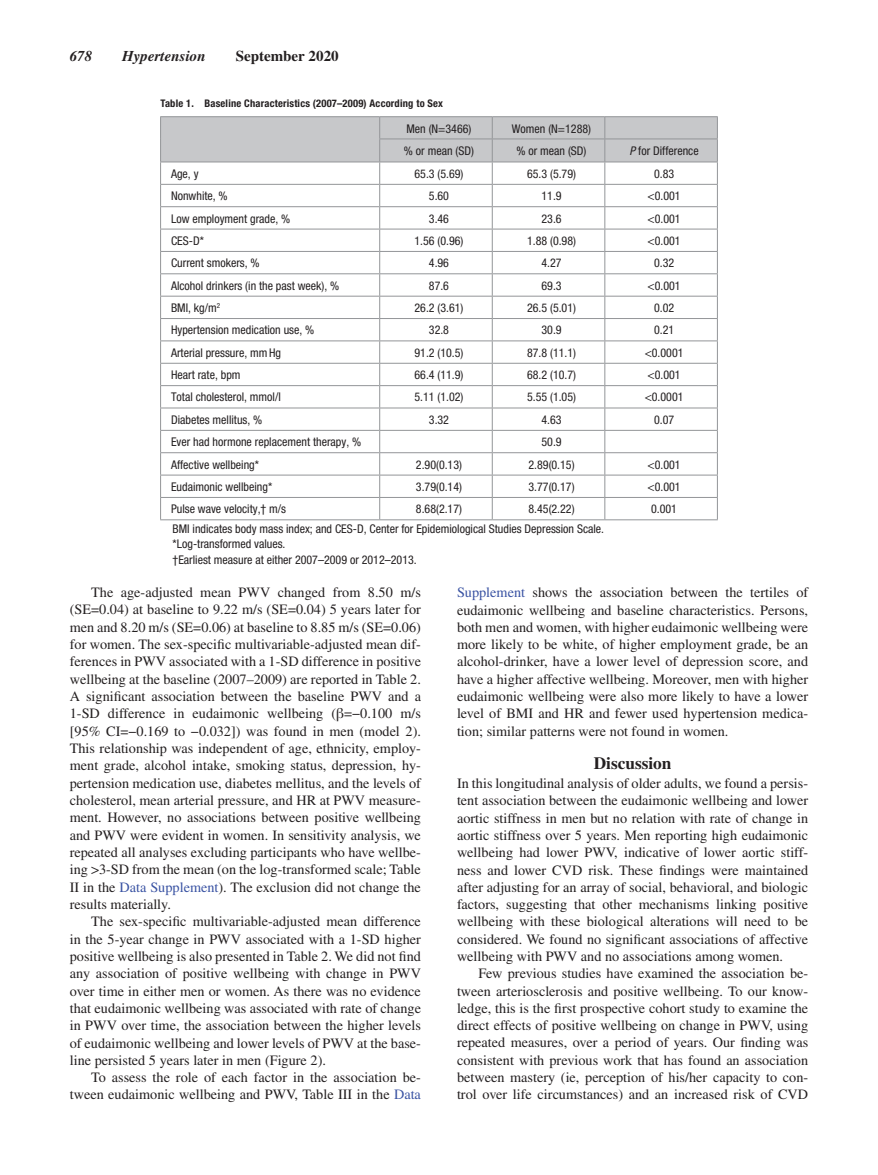
<style>
.page{position:relative;width:878px;height:1175px;background:#fff}
.page>*{position:absolute;margin:0;border:0;box-sizing:border-box;transform-origin:0 0}
.t1{font:700 17.25px "Times";color:#231f20}
.t2{font:italic 700 15px "Times";color:#231f20}
.t3{font:700 15px "Times";color:#231f20}
.t4{font:14.25px/17.2px "Times";color:#231f20;text-align:justify}
.t5{font:condensed 12px/15px "Helvetica Neue";color:#231f20}
.t6{font:700 condensed 10.5px "Helvetica Neue";letter-spacing:.02em;color:#231f20}
.s1{font-style:italic}
.s2{font-family:"Gandhari Unicode"}
.s3{color:#3a53a3}
</style>
<div class="page">
<hr style="left:380px;top:116px;width:112px;height:1px;background:#939598">
<hr style="left:492px;top:116px;width:113px;height:1px;background:#939598">
<hr style="left:605px;top:116px;width:112px;height:1px;background:#939598">
<hr style="left:160px;top:519px;width:220px;height:1px;background:#939598">
<hr style="left:380px;top:519px;width:112px;height:1px;background:#939598">
<hr style="left:492px;top:519px;width:113px;height:1px;background:#939598">
<hr style="left:605px;top:519px;width:112px;height:1px;background:#939598">
<hr style="left:160px;top:116px;width:220px;height:1px;background:#939598">
<svg style="left:160px;top:117px;width:558px;height:402px"></svg>
<hr style="left:160px;top:162px;width:220px;height:1px;background:#939598">
<p class="t2" style="left:70px;top:47px;width:24px">678</p>
<p class="t2" style="left:122px;top:47px;width:85px">Hypertension</p>
<p class="t3" style="left:236px;top:47px;width:104px">September 2020</p>
<p class="t6" style="left:161px;top:97px;width:284px">Table 1. Baseline Characteristics (2007–2009) According to Sex</p>
<p class="t5" style="left:406px;top:121px;width:66px">Men (N=3466)</p>
<p class="t5" style="left:512px;top:121px;width:81px">Women (N=1288)</p>
<p class="t5" style="left:404px;top:144px;width:71px">% or mean (SD)</p>
<p class="t5" style="left:516px;top:144px;width:71px">% or mean (SD)</p>
<p class="t5" style="left:629px;top:144px;width:71px"><span class="s1">P</span> for Difference</p>
<p class="t5" style="left:171px;top:166px;width:29px">Age, y</p>
<p class="t5" style="left:414px;top:166px;width:50px">65.3 (5.69)</p>
<p class="t5" style="left:527px;top:166px;width:50px">65.3 (5.79)</p>
<p class="t5" style="left:654px;top:166px;width:22px">0.83</p>
<p class="t5" style="left:171px;top:188px;width:58px">Nonwhite, %</p>
<p class="t5" style="left:429px;top:188px;width:22px">5.60</p>
<p class="t5" style="left:541px;top:188px;width:22px">11.9</p>
<p class="t5" style="left:647px;top:188px;width:35px">&lt;0.001</p>
<p class="t5" style="left:171px;top:211px;width:121px">Low employment grade, %</p>
<p class="t5" style="left:429px;top:211px;width:22px">3.46</p>
<p class="t5" style="left:541px;top:211px;width:22px">23.6</p>
<p class="t5" style="left:647px;top:211px;width:35px">&lt;0.001</p>
<p class="t5" style="left:171px;top:233px;width:34px">CES-D*</p>
<p class="t5" style="left:414px;top:233px;width:50px">1.56 (0.96)</p>
<p class="t5" style="left:527px;top:233px;width:50px">1.88 (0.98)</p>
<p class="t5" style="left:647px;top:233px;width:35px">&lt;0.001</p>
<p class="t5" style="left:171px;top:255px;width:90px">Current smokers, %</p>
<p class="t5" style="left:429px;top:255px;width:22px">4.96</p>
<p class="t5" style="left:541px;top:255px;width:22px">4.27</p>
<p class="t5" style="left:654px;top:255px;width:22px">0.32</p>
<p class="t5" style="left:171px;top:278px;width:170px">Alcohol drinkers (in the past week), %</p>
<p class="t5" style="left:429px;top:278px;width:22px">87.6</p>
<p class="t5" style="left:541px;top:278px;width:22px">69.3</p>
<p class="t5" style="left:647px;top:278px;width:35px">&lt;0.001</p>
<p class="t5" style="left:171px;top:300px;width:51px">BMI, kg/m<sup>2</sup></p>
<p class="t5" style="left:414px;top:300px;width:50px">26.2 (3.61)</p>
<p class="t5" style="left:527px;top:300px;width:50px">26.5 (5.01)</p>
<p class="t5" style="left:654px;top:300px;width:22px">0.02</p>
<p class="t5" style="left:171px;top:322px;width:145px">Hypertension medication use, %</p>
<p class="t5" style="left:429px;top:322px;width:22px">32.8</p>
<p class="t5" style="left:541px;top:322px;width:22px">30.9</p>
<p class="t5" style="left:654px;top:322px;width:22px">0.21</p>
<p class="t5" style="left:171px;top:345px;width:111px">Arterial pressure, mmHg</p>
<p class="t5" style="left:414px;top:345px;width:50px">91.2 (10.5)</p>
<p class="t5" style="left:527px;top:345px;width:50px">87.8 (11.1)</p>
<p class="t5" style="left:644px;top:345px;width:40px">&lt;0.0001</p>
<p class="t5" style="left:171px;top:367px;width:71px">Heart rate, bpm</p>
<p class="t5" style="left:414px;top:367px;width:50px">66.4 (11.9)</p>
<p class="t5" style="left:527px;top:367px;width:50px">68.2 (10.7)</p>
<p class="t5" style="left:647px;top:367px;width:35px">&lt;0.001</p>
<p class="t5" style="left:171px;top:389px;width:111px">Total cholesterol, mmol/l</p>
<p class="t5" style="left:414px;top:389px;width:50px">5.11 (1.02)</p>
<p class="t5" style="left:527px;top:389px;width:50px">5.55 (1.05)</p>
<p class="t5" style="left:644px;top:389px;width:40px">&lt;0.0001</p>
<p class="t5" style="left:171px;top:412px;width:93px">Diabetes mellitus, %</p>
<p class="t5" style="left:429px;top:412px;width:22px">3.32</p>
<p class="t5" style="left:541px;top:412px;width:22px">4.63</p>
<p class="t5" style="left:654px;top:412px;width:22px">0.07</p>
<p class="t5" style="left:171px;top:434px;width:192px">Ever had hormone replacement therapy, %</p>
<p class="t5" style="left:541px;top:434px;width:22px">50.9</p>
<p class="t5" style="left:171px;top:457px;width:89px">Affective wellbeing*</p>
<p class="t5" style="left:416px;top:457px;width:48px">2.90(0.13)</p>
<p class="t5" style="left:528px;top:457px;width:48px">2.89(0.15)</p>
<p class="t5" style="left:647px;top:457px;width:35px">&lt;0.001</p>
<p class="t5" style="left:171px;top:479px;width:103px">Eudaimonic wellbeing*</p>
<p class="t5" style="left:416px;top:479px;width:48px">3.79(0.14)</p>
<p class="t5" style="left:528px;top:479px;width:48px">3.77(0.17)</p>
<p class="t5" style="left:647px;top:479px;width:35px">&lt;0.001</p>
<p class="t5" style="left:171px;top:501px;width:116px">Pulse wave velocity,† m/s</p>
<p class="t5" style="left:416px;top:501px;width:48px">8.68(2.17)</p>
<p class="t5" style="left:528px;top:501px;width:48px">8.45(2.22)</p>
<p class="t5" style="left:651px;top:501px;width:27px">0.001</p>
<p class="t5" style="left:172px;top:521px;width:433px">BMI indicates body mass index; and CES-D, Center for Epidemiological Studies Depression Scale. *Log-transformed values.<br>†Earliest measure at either 2007–2009 or 2012–2013.</p>
<p class="t4" style="left:70px;top:583px;width:353px;text-indent:21px">The age-adjusted mean PWV changed from 8.50 m/s (SE=0.04) at baseline to 9.22 m/s (SE=0.04) 5 years later for men and 8.20 m/s (SE=0.06) at baseline to 8.85 m/s (SE=0.06) for women. The sex-specific multivariable-adjusted mean dif&shy;ferences in PWV associated with a 1-SD difference in positive wellbeing at the baseline (2007–2009) are reported in Table 2.<br>A significant association between the baseline PWV and a 1-SD difference in eudaimonic wellbeing (<span class="s2">β</span>=−0.100 m/s [95% CI=−0.169 to −0.032]) was found in men (model 2).<br>This relationship was independent of age, ethnicity, employ&shy;ment grade, alcohol intake, smoking status, depression, hy&shy;pertension medication use, diabetes mellitus, and the levels of cholesterol, mean arterial pressure, and HR at PWV measure&shy;ment. However, no associations between positive wellbeing and PWV were evident in women. In sensitivity analysis, we repeated all analyses excluding participants who have wellbe&shy;ing &gt;3-SD from the mean (on the log-transformed scale; Table II in the <span class="s3">Data Supplement</span>). The exclusion did not change the results materially.</p>
<p class="t4" style="left:70px;top:912px;width:353px;text-indent:21px">The sex-specific multivariable-adjusted mean difference in the 5-year change in PWV associated with a 1-SD higher positive wellbeing is also presented in Table 2. We did not find any association of positive wellbeing with change in PWV over time in either men or women. As there was no evidence that eudaimonic wellbeing was associated with rate of change in PWV over time, the association between the higher levels of eudaimonic wellbeing and lower levels of PWV at the base&shy;line persisted 5 years later in men (Figure 2).</p>
<p class="t4" style="left:70px;top:1068px;width:353px;text-align:right">To assess the role of each factor in the association be&shy;tween eudaimonic wellbeing and PWV, Table III in the <span class="s3">Data</span></p>
<p class="t4" style="left:457px;top:584px;width:353px"><span class="s3">Supplement</span> shows the association between the tertiles of eudaimonic wellbeing and baseline characteristics. Persons, both men and women, with higher eudaimonic wellbeing were more likely to be white, of higher employment grade, be an alcohol-drinker, have a lower level of depression score, and have a higher affective wellbeing. Moreover, men with higher eudaimonic wellbeing were also more likely to have a lower level of BMI and HR and fewer used hypertension medica&shy;tion; similar patterns were not found in women.</p>
<p class="t1" style="left:593px;top:753px;width:79px">Discussion</p>
<p class="t4" style="left:457px;top:774px;width:353px">In this longitudinal analysis of older adults, we found a persis&shy;tent association between the eudaimonic wellbeing and lower aortic stiffness in men but no relation with rate of change in aortic stiffness over 5 years. Men reporting high eudaimonic wellbeing had lower PWV, indicative of lower aortic stiff&shy;ness and lower CVD risk. These findings were maintained after adjusting for an array of social, behavioral, and biologic factors, suggesting that other mechanisms linking positive wellbeing with these biological alterations will need to be considered. We found no significant associations of affective wellbeing with PWV and no associations among women.</p>
<p class="t4" style="left:457px;top:964px;width:353px;text-indent:21px">Few previous studies have examined the association be&shy;tween arteriosclerosis and positive wellbeing. To our know&shy;ledge, this is the first prospective cohort study to examine the direct effects of positive wellbeing on change in PWV, using repeated measures, over a period of years. Our finding was consistent with previous work that has found an association between mastery (ie, perception of his/her capacity to con&shy;trol over life circumstances) and an increased risk of CVD</p>
</div>
